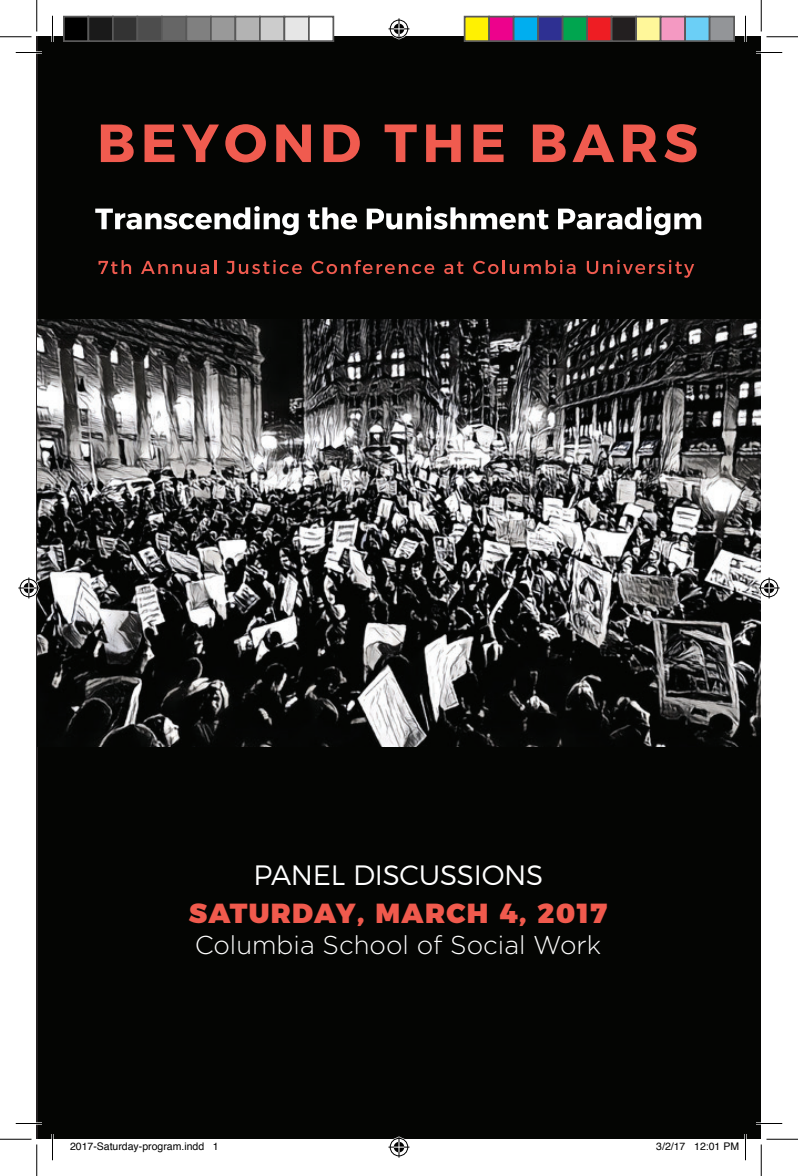
<style>
.page{position:relative;width:798px;height:1176px;background:#fff}
.page>*{position:absolute;margin:0;border:0;box-sizing:border-box;transform-origin:0 0}
.t1{font:300 28px "Montserrat";letter-spacing:-.01em;color:#fff}
.t2{font:900 27.65px "Montserrat";letter-spacing:.05em;color:#f05a4d}
.t3{font:300 25.72px "Gotham";color:#fff}
.t4{font:10.5px "Helvetica";color:#000}
</style>
<div class="page">
<div style="left:38px;top:37px;width:722px;height:1102px;background:#040503"></div>
<svg style="left:101px;top:125px;width:33px;height:37px"></svg>
<svg style="left:145px;top:125px;width:30px;height:37px"></svg>
<svg style="left:182px;top:125px;width:37px;height:37px"></svg>
<svg style="left:225px;top:124px;width:41px;height:38px"></svg>
<svg style="left:276px;top:125px;width:35px;height:37px"></svg>
<svg style="left:324px;top:125px;width:36px;height:37px"></svg>
<svg style="left:385px;top:124px;width:32px;height:38px"></svg>
<svg style="left:426px;top:125px;width:35px;height:37px"></svg>
<svg style="left:474px;top:125px;width:30px;height:37px"></svg>
<svg style="left:533px;top:125px;width:33px;height:37px"></svg>
<svg style="left:573px;top:125px;width:41px;height:37px"></svg>
<svg style="left:623px;top:125px;width:34px;height:37px"></svg>
<svg style="left:664px;top:124px;width:33px;height:38px"></svg>
<svg style="left:99px;top:260px;width:32px;height:14px"></svg>
<svg style="left:141px;top:260px;width:75px;height:14px"></svg>
<svg style="left:226px;top:260px;width:76px;height:14px"></svg>
<svg style="left:312px;top:260px;width:123px;height:14px"></svg>
<svg style="left:444px;top:262px;width:20px;height:12px"></svg>
<svg style="left:473px;top:260px;width:102px;height:14px"></svg>
<svg style="left:587px;top:260px;width:107px;height:18px"></svg>
<svg style="left:95px;top:206px;width:204px;height:29px"></svg>
<svg style="left:308px;top:207px;width:49px;height:22px"></svg>
<svg style="left:367px;top:206px;width:182px;height:23px"></svg>
<svg style="left:558px;top:206px;width:143px;height:29px"></svg>
<img style="left:38px;top:320px;width:722px;height:426px">
<hr style="left:16px;top:51px;width:26px;height:3px;background:#fff">
<hr style="left:756px;top:51px;width:26px;height:3px;background:#fff">
<hr style="left:16px;top:1122px;width:26px;height:3px;background:#fff">
<hr style="left:756px;top:1122px;width:26px;height:3px;background:#fff">
<hr style="left:51px;top:16px;width:3px;height:26px;background:#fff">
<hr style="left:51px;top:1134px;width:3px;height:26px;background:#fff">
<hr style="left:744px;top:16px;width:3px;height:26px;background:#fff">
<hr style="left:744px;top:1134px;width:3px;height:26px;background:#fff">
<svg style="left:16px;top:52px;width:26px;height:1px"></svg>
<svg style="left:756px;top:52px;width:26px;height:1px"></svg>
<svg style="left:16px;top:1123px;width:26px;height:1px"></svg>
<svg style="left:756px;top:1123px;width:26px;height:1px"></svg>
<svg style="left:52px;top:16px;width:1px;height:26px"></svg>
<svg style="left:52px;top:1134px;width:1px;height:26px"></svg>
<svg style="left:745px;top:16px;width:1px;height:26px"></svg>
<svg style="left:745px;top:1134px;width:1px;height:26px"></svg>
<hr style="left:0;top:36px;width:32px;height:1px;background:#000">
<hr style="left:766px;top:36px;width:32px;height:1px;background:#000">
<hr style="left:0;top:1139px;width:32px;height:1px;background:#000">
<hr style="left:766px;top:1139px;width:32px;height:1px;background:#000">
<hr style="left:36px;top:0;width:1px;height:32px;background:#000">
<hr style="left:36px;top:1144px;width:1px;height:32px;background:#000">
<hr style="left:761px;top:0;width:1px;height:32px;background:#000">
<hr style="left:761px;top:1144px;width:1px;height:32px;background:#000">
<svg style="left:388px;top:18px;width:22px;height:21px"></svg>
<svg style="left:388px;top:1137px;width:22px;height:21px"></svg>
<svg style="left:18px;top:578px;width:21px;height:20px"></svg>
<svg style="left:759px;top:578px;width:21px;height:20px"></svg>
<div style="left:64px;top:17px;width:24px;height:24px;background:#000"></div>
<div style="left:63px;top:16px;width:26px;height:26px;border:2px solid #595959"></div>
<div style="left:88px;top:17px;width:25px;height:24px;background:#1a1a1a"></div>
<div style="left:88px;top:16px;width:26px;height:26px;border:2px solid #595959"></div>
<div style="left:113px;top:17px;width:24px;height:24px;background:#333"></div>
<div style="left:112px;top:16px;width:26px;height:26px;border:2px solid #595959"></div>
<div style="left:137px;top:17px;width:25px;height:24px;background:#4d4d4d"></div>
<div style="left:136px;top:16px;width:27px;height:26px;border:2px solid #595959"></div>
<div style="left:162px;top:17px;width:24px;height:24px;background:#666"></div>
<div style="left:161px;top:16px;width:26px;height:26px;border:2px solid #595959"></div>
<div style="left:186px;top:17px;width:25px;height:24px;background:#808080"></div>
<div style="left:186px;top:16px;width:26px;height:26px;border:2px solid #595959"></div>
<div style="left:211px;top:17px;width:24px;height:24px;background:#999"></div>
<div style="left:210px;top:16px;width:26px;height:26px;border:2px solid #595959"></div>
<div style="left:235px;top:17px;width:25px;height:24px;background:#b3b3b3"></div>
<div style="left:234px;top:16px;width:27px;height:26px;border:2px solid #595959"></div>
<div style="left:260px;top:17px;width:24px;height:24px;background:#ccc"></div>
<div style="left:259px;top:16px;width:26px;height:26px;border:2px solid #595959"></div>
<div style="left:284px;top:17px;width:25px;height:24px;background:#e6e6e6"></div>
<div style="left:284px;top:16px;width:26px;height:26px;border:2px solid #595959"></div>
<div style="left:309px;top:17px;width:24px;height:24px;background:#fff"></div>
<div style="left:308px;top:16px;width:26px;height:26px;border:2px solid #595959"></div>
<div style="left:465px;top:17px;width:24px;height:24px;background:#fff101"></div>
<div style="left:464px;top:16px;width:26px;height:26px;border:2px solid #595959"></div>
<div style="left:489px;top:17px;width:25px;height:24px;background:#ed028c"></div>
<div style="left:488px;top:16px;width:26px;height:26px;border:2px solid #595959"></div>
<div style="left:514px;top:17px;width:24px;height:24px;background:#00aeef"></div>
<div style="left:513px;top:16px;width:26px;height:26px;border:2px solid #595959"></div>
<div style="left:538px;top:17px;width:25px;height:24px;background:#2e3092"></div>
<div style="left:537px;top:16px;width:27px;height:26px;border:2px solid #595959"></div>
<div style="left:563px;top:17px;width:24px;height:24px;background:#00a54f"></div>
<div style="left:562px;top:16px;width:26px;height:26px;border:2px solid #595959"></div>
<div style="left:587px;top:17px;width:25px;height:24px;background:#ee1d23"></div>
<div style="left:586px;top:16px;width:26px;height:26px;border:2px solid #595959"></div>
<div style="left:612px;top:17px;width:24px;height:24px;background:#231f20"></div>
<div style="left:611px;top:16px;width:26px;height:26px;border:2px solid #595959"></div>
<div style="left:636px;top:17px;width:25px;height:24px;background:#fff79a"></div>
<div style="left:635px;top:16px;width:27px;height:26px;border:2px solid #595959"></div>
<div style="left:661px;top:17px;width:24px;height:24px;background:#f499c2"></div>
<div style="left:660px;top:16px;width:26px;height:26px;border:2px solid #595959"></div>
<div style="left:685px;top:17px;width:25px;height:24px;background:#6bcff6"></div>
<div style="left:684px;top:16px;width:26px;height:26px;border:2px solid #595959"></div>
<div style="left:710px;top:17px;width:24px;height:24px;background:#939598"></div>
<div style="left:709px;top:16px;width:26px;height:26px;border:2px solid #595959"></div>
<h1 class="t1" style="left:254px;top:853px;width:291px">PANEL DISCUSSIONS</h1>
<h2 class="t2" style="left:189px;top:890px;width:420px">SATURDAY, MARCH 4, 2017</h2>
<h3 class="t3" style="left:195px;top:931px;width:408px">Columbia School of Social Work</h3>
<p class="t4" style="left:70px;top:1138px;width:150px">2017-Saturday-program.indd 1</p>
<p class="t4" style="left:656px;top:1138px;width:84px">3/2/17 12:01 PM</p>
</div>
